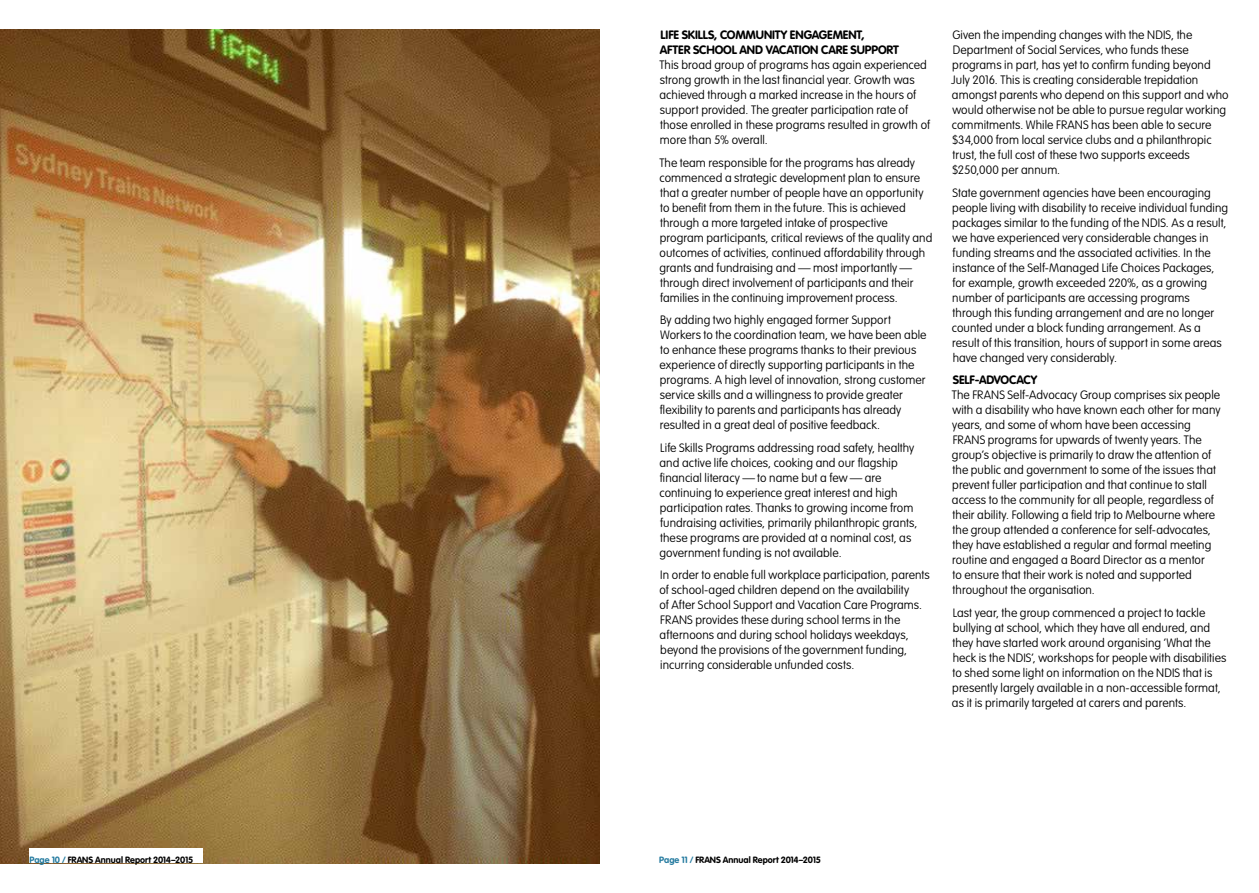
<style>
.page{position:relative;width:1259px;height:893px;background:#fff}
.page>*{position:absolute;margin:0;border:0;box-sizing:border-box;transform-origin:0 0}
.t1{font:100 12px/15px "VAG Rounded";letter-spacing:.005em;color:#000}
.t2{font:700 12px/15px "VAG Rounded";letter-spacing:-.01em;color:#000}
.t3{font:700 9px "VAG Rounded";color:#000}
.s1{color:#257ba0}
</style>
<div class="page">
<img style="left:0;top:30px;width:600px;height:833px">
<div style="left:30px;top:848px;width:173px;height:15px;background:#fff"></div>
<p class="t3" style="left:30px;top:855px;width:165px"><span class="s1">Page 10 /</span> FRANS Annual Report 2014–2015</p>
<p class="t2" style="left:660px;top:27px;width:241px">LIFE SKILLS, COMMUNITY ENGAGEMENT,<br>AFTER SCHOOL AND VACATION CARE SUPPORT</p>
<p class="t1" style="left:659px;top:57px;width:272px">This broad group of programs has again experienced strong growth in the last financial year. Growth was achieved through a marked increase in the hours of support provided. The greater participation rate of those enrolled in these programs resulted in growth of more than 5% overall.</p>
<p class="t1" style="left:659px;top:155px;width:274px">The team responsible for the programs has already commenced a strategic development plan to ensure that a greater number of people have an opportunity to benefit from them in the future. This is achieved through a more targeted intake of prospective program participants, critical reviews of the quality and outcomes of activities, continued affordability through grants and fundraising and — most importantly — through direct involvement of participants and their families in the continuing improvement process.</p>
<p class="t1" style="left:659px;top:312px;width:268px">By adding two highly engaged former Support Workers to the coordination team, we have been able to enhance these programs thanks to their previous experience of directly supporting participants in the programs. A high level of innovation, strong customer service skills and a willingness to provide greater flexibility to parents and participants has already resulted in a great deal of positive feedback.</p>
<p class="t1" style="left:659px;top:440px;width:259px">Life Skills Programs addressing road safety, healthy and active life choices, cooking and our flagship financial literacy — to name but a few — are continuing to experience great interest and high participation rates. Thanks to growing income from fundraising activities, primarily philanthropic grants, these programs are provided at a nominal cost, as government funding is not available.</p>
<p class="t1" style="left:659px;top:567px;width:272px">In order to enable full workplace participation, parents of school-aged children depend on the availability<br>of After School Support and Vacation Care Programs.<br>FRANS provides these during school terms in the afternoons and during school holidays weekdays, beyond the provisions of the government funding, incurring considerable unfunded costs.</p>
<p class="t1" style="left:951px;top:27px;width:278px">Given the impending changes with the NDIS, the Department of Social Services, who funds these programs in part, has yet to confirm funding beyond July 2016. This is creating considerable trepidation amongst parents who depend on this support and who would otherwise not be able to pursue regular working commitments. While FRANS has been able to secure $34,000 from local service clubs and a philanthropic trust, the full cost of these two supports exceeds $250,000 per annum.</p>
<p class="t1" style="left:952px;top:185px;width:278px">State government agencies have been encouraging people living with disability to receive individual funding packages similar to the funding of the NDIS. As a result, we have experienced very considerable changes in funding streams and the associated activities. In the instance of the Self-Managed Life Choices Packages, for example, growth exceeded 220%, as a growing number of participants are accessing programs through this funding arrangement and are no longer counted under a block funding arrangement. As a result of this transition, hours of support in some areas have changed very considerably.</p>
<p class="t2" style="left:953px;top:372px;width:86px">SELF-ADVOCACY</p>
<p class="t1" style="left:951px;top:387px;width:270px">The FRANS Self-Advocacy Group comprises six people with a disability who have known each other for many years, and some of whom have been accessing FRANS programs for upwards of twenty years. The group’s objective is primarily to draw the attention of the public and government to some of the issues that prevent fuller participation and that continue to stall access to the community for all people, regardless of their ability. Following a field trip to Melbourne where the group attended a conference for self-advocates, they have established a regular and formal meeting routine and engaged a Board Director as a mentor<br>to ensure that their work is noted and supported throughout the organisation.</p>
<p class="t1" style="left:952px;top:605px;width:276px">Last year, the group commenced a project to tackle bullying at school, which they have all endured, and they have started work around organising ‘What the heck is the NDIS’, workshops for people with disabilities to shed some light on information on the NDIS that is presently largely available in a non-accessible format, as it is primarily targeted at carers and parents.</p>
<p class="t3" style="left:659px;top:855px;width:163px"><span class="s1">Page 11 /</span> FRANS Annual Report 2014–2015</p>
</div>
